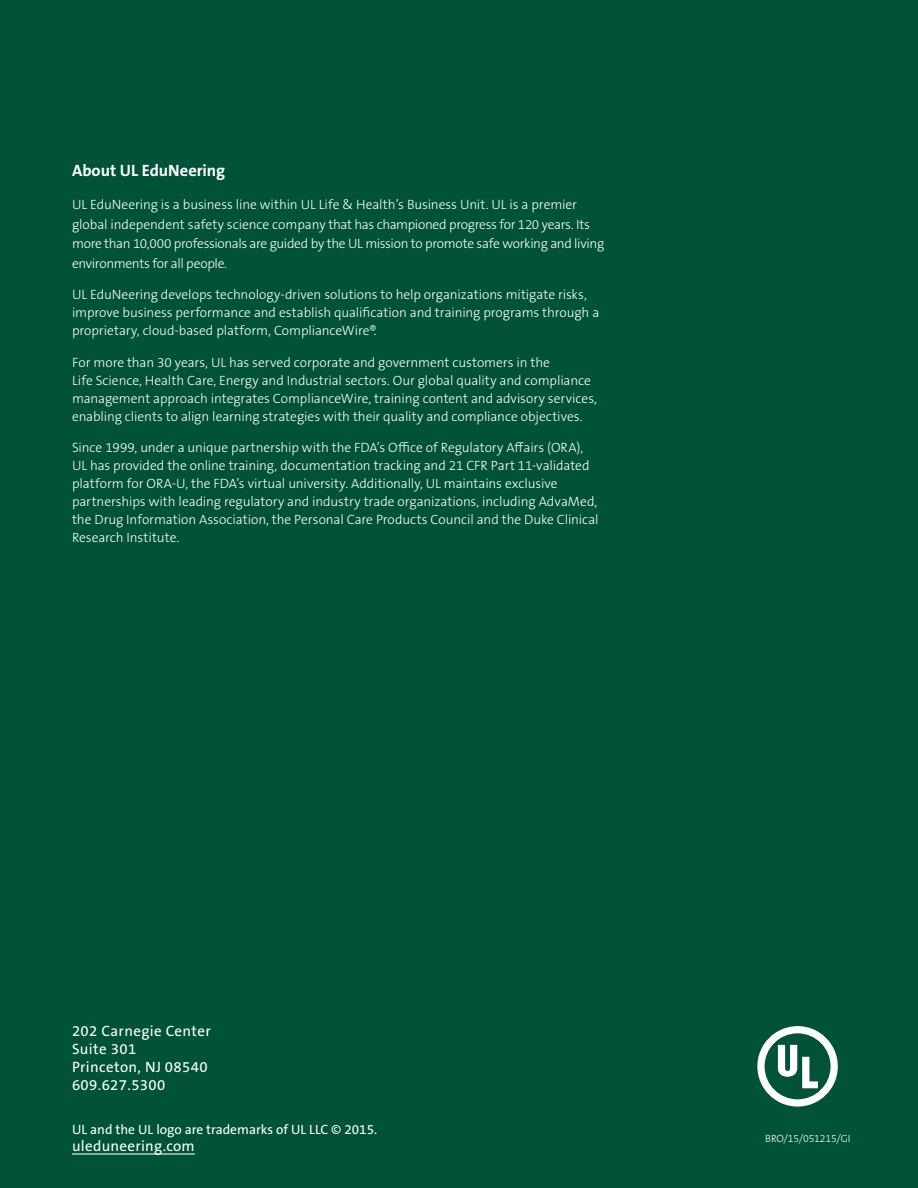
<style>
.page{position:relative;width:918px;height:1188px;background:#005238}
.page>*{position:absolute;margin:0;border:0;box-sizing:border-box;transform-origin:0 0}
.t1{font:700 16.5px "The Sans B W7";color:#fff}
.t2{font:15px/18px "The Sans B5 Plain";letter-spacing:.025em;color:#fff}
.t3{font:300 13.5px/18px "The Sans B W3";letter-spacing:-.005em;color:#fff}
.t4{font:13.5px "The Sans B5 Plain";color:#fff}
.t5{font:300 10.5px "The Sans B W3";letter-spacing:-.015em;color:#fff}
</style>
<div class="page">
<hr style="left:72px;top:1153px;width:123px;height:2px;background:#fff">
<svg style="left:757px;top:1026px;width:81px;height:81px"></svg>
<p class="t1" style="left:72px;top:160px;width:155px">About UL EduNeering</p>
<p class="t3" style="left:72px;top:195px;width:534px;line-height:19.5px">UL EduNeering is a business line within UL Life &amp; Health’s Business Unit. UL is a premier global independent safety science company that has championed progress for 120 years. Its more than 10,000 professionals are guided by the UL mission to promote safe working and living environments for all people.</p>
<p class="t3" style="left:72px;top:286px;width:529px">UL EduNeering develops technology-driven solutions to help organizations mitigate risks, improve business performance and establish qualification and training programs through a proprietary, cloud-based platform, ComplianceWire®.</p>
<p class="t3" style="left:72px;top:353px;width:527px">For more than 30 years, UL has served corporate and government customers in the<br>Life Science, Health Care, Energy and Industrial sectors. Our global quality and compliance management approach integrates ComplianceWire, training content and advisory services, enabling clients to align learning strategies with their quality and compliance objectives.</p>
<p class="t3" style="left:72px;top:439px;width:528px">Since 1999, under a unique partnership with the FDA’s Office of Regulatory Affairs (ORA), UL has provided the online training, documentation tracking and 21 CFR Part 11-validated platform for ORA-U, the FDA’s virtual university. Additionally, UL maintains exclusive partnerships with leading regulatory and industry trade organizations, including AdvaMed, the Drug Information Association, the Personal Care Products Council and the Duke Clinical Research Institute.</p>
<p class="t2" style="left:72px;top:1023px;width:140px">202 Carnegie Center<br>Suite 301<br>Princeton, NJ 08540<br>609.627.5300</p>
<p class="t4" style="left:72px;top:1122px;width:307px">UL and the UL logo are trademarks of UL LLC © 2015.</p>
<p class="t2" style="left:72px;top:1137px;width:124px">uleduneering.com</p>
<p class="t5" style="left:765px;top:1132px;width:87px">BRO/15/051215/GI</p>
</div>
